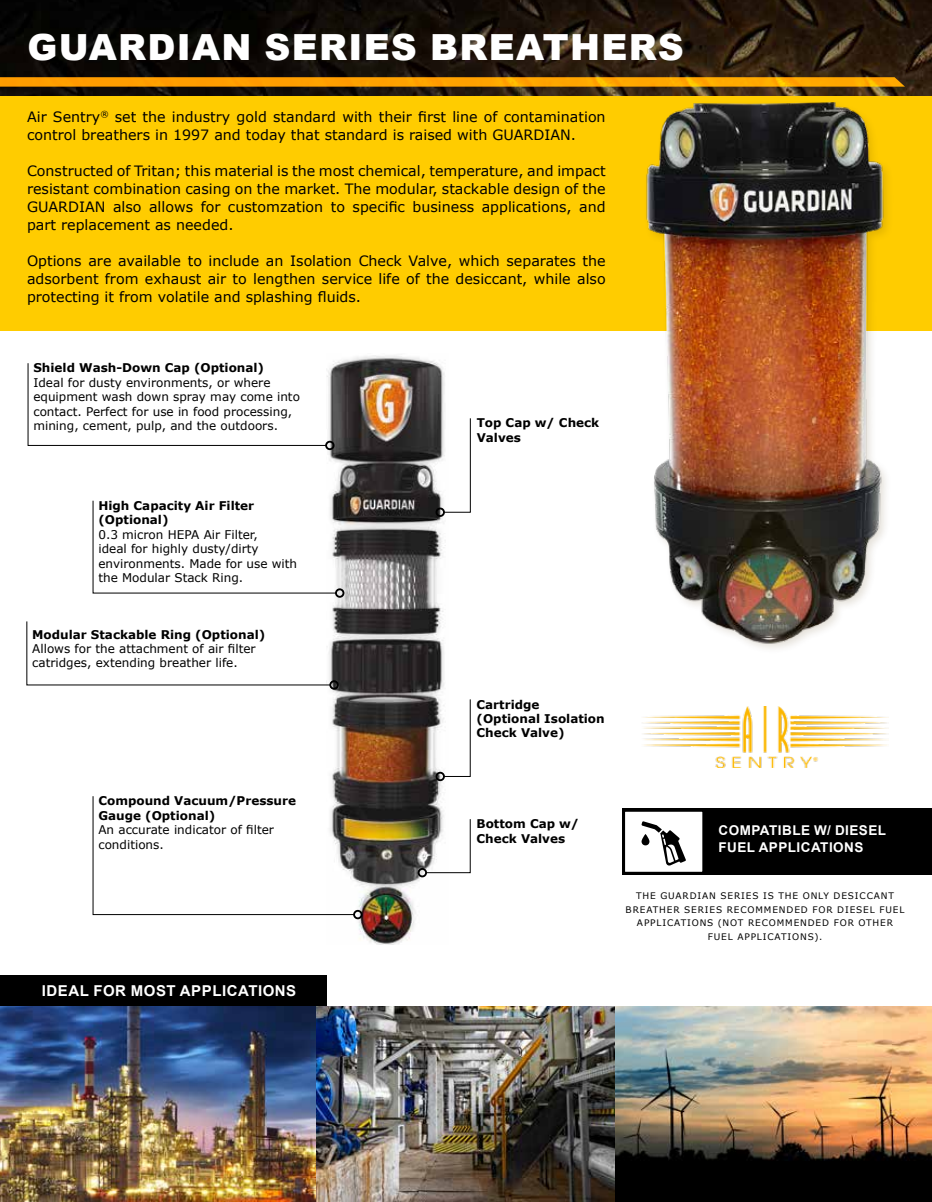
<style>
.page{position:relative;width:932px;height:1202px;background:#fff}
.page>*{position:absolute;margin:0;border:0;box-sizing:border-box;transform-origin:0 0}
.t1{font:900 36px "Arial";letter-spacing:.035em;color:#fff}
.t2{font:700 15px "Arial";letter-spacing:.035em;color:#fff}
.t3{font:14.25px/18px "Verdana";color:#000;text-align:justify}
.t4{font:700 13.5px/16.2px "Arial";letter-spacing:.035em;color:#fff}
.t5{font:12px/14.4px "Verdana";color:#000}
.t6{font:700 12px/14.4px "Verdana";color:#000}
.t7{font:9px/13.5px "Verdana";letter-spacing:.095em;color:#000;text-align:center}
</style>
<div class="page">
<img style="left:326px;top:355px;width:122px;height:589px">
<div style="left:0;top:975px;width:326px;height:31px;background:#000"></div>
<div style="left:0;top:82px;width:932px;height:248px;background:#fc0"></div>
<svg style="left:27px;top:362px;width:300px;height:84px"></svg>
<div style="left:325px;top:441px;width:9px;height:9px;border:2px solid #000;border-radius:50%"></div>
<svg style="left:92px;top:500px;width:245px;height:94px"></svg>
<div style="left:335px;top:588px;width:9px;height:10px;border:2px solid #000;border-radius:50%"></div>
<svg style="left:26px;top:620px;width:305px;height:65px"></svg>
<div style="left:329px;top:680px;width:10px;height:9px;border:2px solid #000;border-radius:50%"></div>
<img style="left:0;top:0;width:932px;height:95px">
<svg style="left:443px;top:417px;width:28px;height:96px"></svg>
<div style="left:435px;top:507px;width:10px;height:10px;border:2px solid #000;border-radius:50%"></div>
<svg style="left:443px;top:698px;width:28px;height:79px"></svg>
<div style="left:435px;top:771px;width:10px;height:10px;border:2px solid #000;border-radius:50%"></div>
<svg style="left:425px;top:818px;width:46px;height:55px"></svg>
<div style="left:417px;top:868px;width:10px;height:9px;border:2px solid #000;border-radius:50%"></div>
<img style="left:642px;top:706px;width:246px;height:61px">
<img style="left:614px;top:88px;width:301px;height:561px">
<svg style="left:92px;top:795px;width:263px;height:120px"></svg>
<div style="left:353px;top:910px;width:9px;height:9px;border:2px solid #000;border-radius:50%"></div>
<img style="left:0;top:1006px;width:932px;height:196px">
<div style="left:622px;top:808px;width:310px;height:66px;background:#000"></div>
<div style="left:623px;top:810px;width:80px;height:63px;background:#fff"></div>
<div style="left:622px;top:808px;width:83px;height:66px;border:3px solid #000"></div>
<svg style="left:641px;top:821px;width:45px;height:44px"></svg>
<svg style="left:0;top:77px;width:904px;height:10px;background:#f29b00"></svg>
<h1 class="t1" style="left:28px;top:21px;width:658px">GUARDIAN SERIES BREATHERS</h1>
<p class="t3" style="left:27px;top:108px;width:580px">Air Sentry<sup>®</sup> set the industry gold standard with their first line of contamination control breathers in 1997 and today that standard is raised with GUARDIAN.</p>
<p class="t3" style="left:27px;top:162px;width:580px">Constructed of Tritan; this material is the most chemical, temperature, and impact resistant combination casing on the market. The modular, stackable design of the GUARDIAN also allows for customzation to specific business applications, and part replacement as needed.</p>
<p class="t3" style="left:27px;top:252px;width:580px">Options are available to include an Isolation Check Valve, which separates the adsorbent from exhaust air to lengthen service life of the desiccant, while also protecting it from volatile and splashing fluids.</p>
<p class="t6" style="left:33px;top:360px;width:232px">Shield Wash-Down Cap (Optional)</p>
<p class="t5" style="left:33px;top:375px;width:268px">Ideal for dusty environments, or where equipment wash down spray may come into contact. Perfect for use in food processing, mining, cement, pulp, and the outdoors.</p>
<p class="t6" style="left:98px;top:498px;width:157px">High Capacity Air Filter (Optional)</p>
<p class="t5" style="left:98px;top:527px;width:200px">0.3 micron HEPA Air Filter,<br>ideal for highly dusty/dirty environments. Made for use with the Modular Stack Ring.</p>
<p class="t6" style="left:32px;top:627px;width:235px">Modular Stackable Ring (Optional)</p>
<p class="t5" style="left:32px;top:641px;width:225px">Allows for the attachment of air filter catridges, extending breather life.</p>
<p class="t6" style="left:476px;top:416px;width:124px">Top Cap w/ Check<br>Valves</p>
<p class="t6" style="left:476px;top:696px;width:130px">Cartridge (Optional Isolation<br>Check Valve)</p>
<p class="t6" style="left:98px;top:793px;width:199px">Compound Vacuum/Pressure<br>Gauge (Optional)</p>
<p class="t5" style="left:98px;top:822px;width:177px">An accurate indicator of filter conditions.</p>
<p class="t4" style="left:718px;top:822px;width:169px">COMPATIBLE W/ DIESEL<br>FUEL APPLICATIONS</p>
<p class="t6" style="left:476px;top:816px;width:104px">Bottom Cap w/<br>Check Valves</p>
<p class="t2" style="left:42px;top:979px;width:256px">IDEAL FOR MOST APPLICATIONS</p>
<p class="t7" style="left:625px;top:889px;width:280px">THE GUARDIAN SERIES IS THE ONLY DESICCANT BREATHER SERIES RECOMMENDED FOR DIESEL FUEL APPLICATIONS (NOT RECOMMENDED FOR OTHER FUEL APPLICATIONS).</p>
</div>
